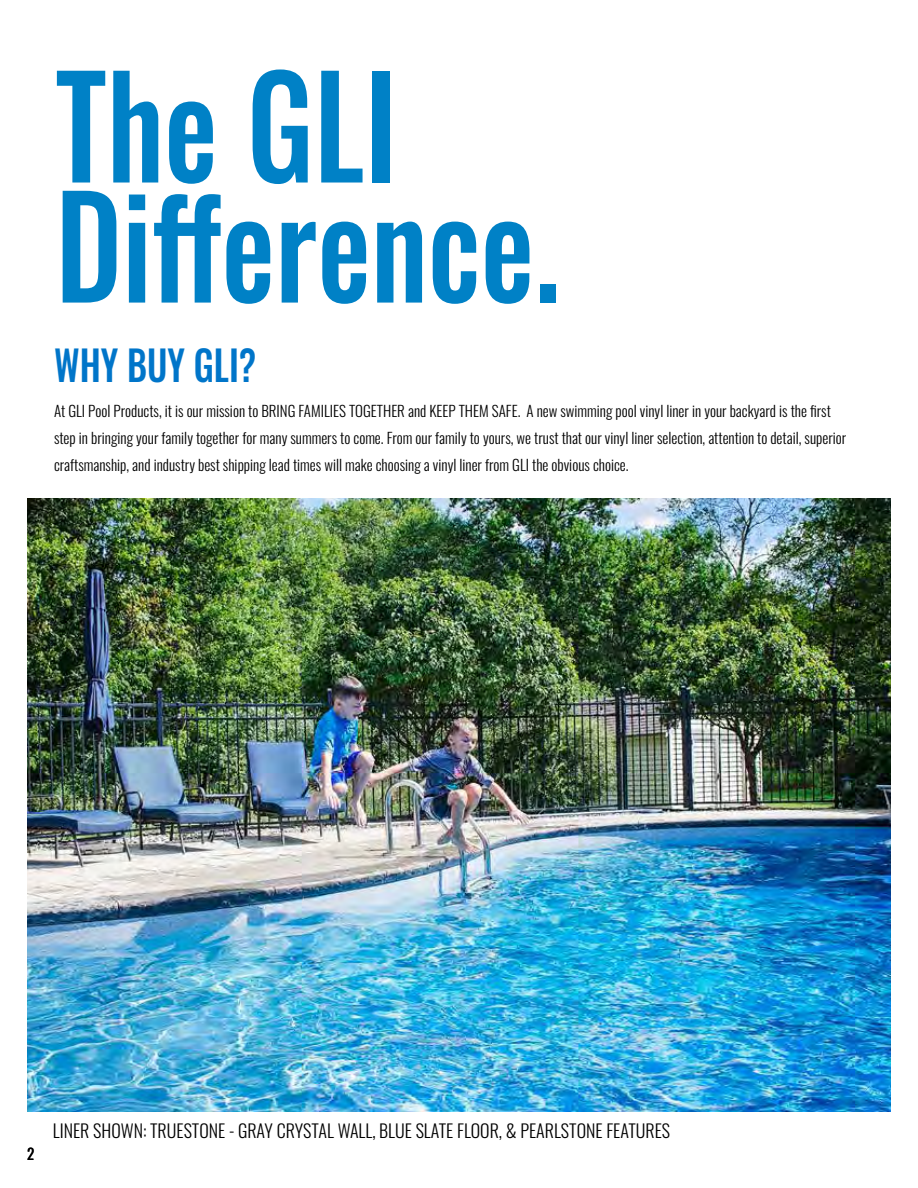
<style>
.page{position:relative;width:918px;height:1188px;background:#fff}
.page>*{position:absolute;margin:0;border:0;box-sizing:border-box;transform-origin:0 0}
.t1{font:500 138px/120px "Oswald";color:#0081c6;scale:.87 1}
.t2{font:500 41.4px "Oswald";color:#0075c9;scale:.87 1}
.t3{font:300 18px "Oswald";color:#000}
.t4{font:300 15px/27px "Oswald";color:#000}
.t5{font:15px "Oswald";color:#000}
</style>
<div class="page">
<img style="left:27px;top:499px;width:864px;height:612px">
<h1 class="t1" style="left:55px;top:75px;width:582px">The GLI<br>Difference.</h1>
<h2 class="t2" style="left:54px;top:344px;width:234px">WHY BUY GLI?</h2>
<p class="t4" style="left:54px;top:395px;width:794px">At GLI Pool Products, it is our mission to BRING FAMILIES TOGETHER and KEEP THEM SAFE. A new swimming pool vinyl liner in your backyard is the first step in bringing your family together for many summers to come. From our family to yours, we trust that our vinyl liner selection, attention to detail, superior craftsmanship, and industry best shipping lead times will make choosing a vinyl liner from GLI the obvious choice.</p>
<p class="t5" style="left:27px;top:1141px;width:9px">2</p>
<p class="t3" style="left:53px;top:1115px;width:619px">LINER SHOWN: TRUESTONE - GRAY CRYSTAL WALL, BLUE SLATE FLOOR, &amp; PEARLSTONE FEATURES</p>
</div>
